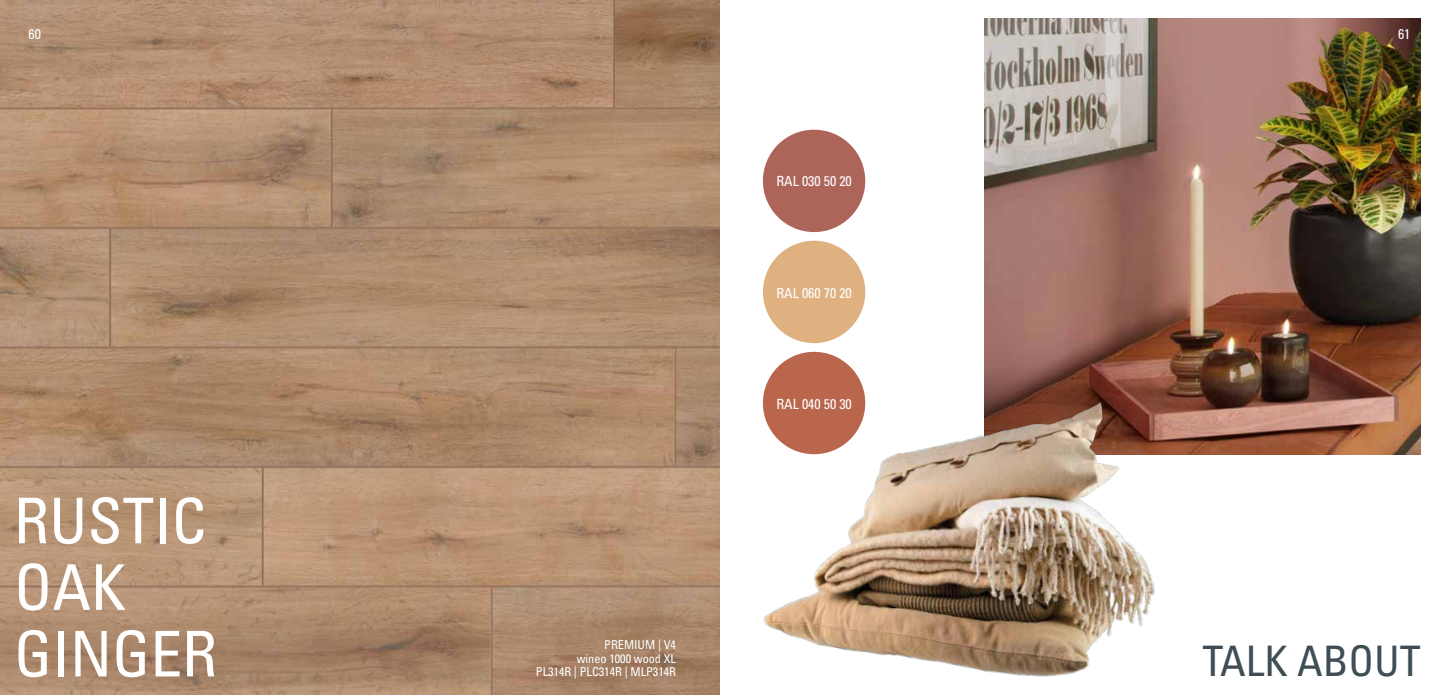
<style>
.page{position:relative;width:1439px;height:695px;background:#fff}
.page>*{position:absolute;margin:0;border:0;box-sizing:border-box;transform-origin:0 0}
.t1{font:condensed 63px/66.5px "Univers LTCYR 57";color:#fff}
.t2{font:condensed 42px "Univers LTCYR 57";color:#3f4e55}
.t3{font:condensed 14px "Univers LTCYR 57";color:#fff}
.t4{font:condensed 12.25px/13.8px "Univers LTCYR 57";color:#fff;text-align:right}
</style>
<div class="page">
<img style="left:0;top:0;width:719px;height:694px">
<div style="left:763px;top:130px;width:102px;height:102px;background:#ad655a;border-radius:50%"></div>
<div style="left:763px;top:352px;width:102px;height:102px;background:#b9664c;border-radius:50%"></div>
<div style="left:763px;top:241px;width:102px;height:102px;background:#dfb181;border-radius:50%"></div>
<img style="left:985px;top:19px;width:435px;height:435px">
<img style="left:762px;top:386px;width:398px;height:291px">
<p class="t3" style="left:29px;top:25px;width:14px">60</p>
<p class="t3" style="left:1398px;top:25px;width:14px">61</p>
<p class="t3" style="left:776px;top:173px;width:77px">RAL 030 50 20</p>
<p class="t3" style="left:776px;top:283px;width:77px">RAL 060 70 20</p>
<h1 class="t1" style="left:14px;top:486px;width:205px">RUSTIC<br>OAK<br>GINGER</h1>
<p class="t4" style="left:536px;top:637px;width:142px">PREMIUM | V4<br>wineo 1000 wood XL<br>PL314R | PLC314R | MLP314R</p>
<p class="t3" style="left:776px;top:394px;width:77px">RAL 040 50 30</p>
<h2 class="t2" style="left:1202px;top:634px;width:220px">TALK ABOUT</h2>
</div>
